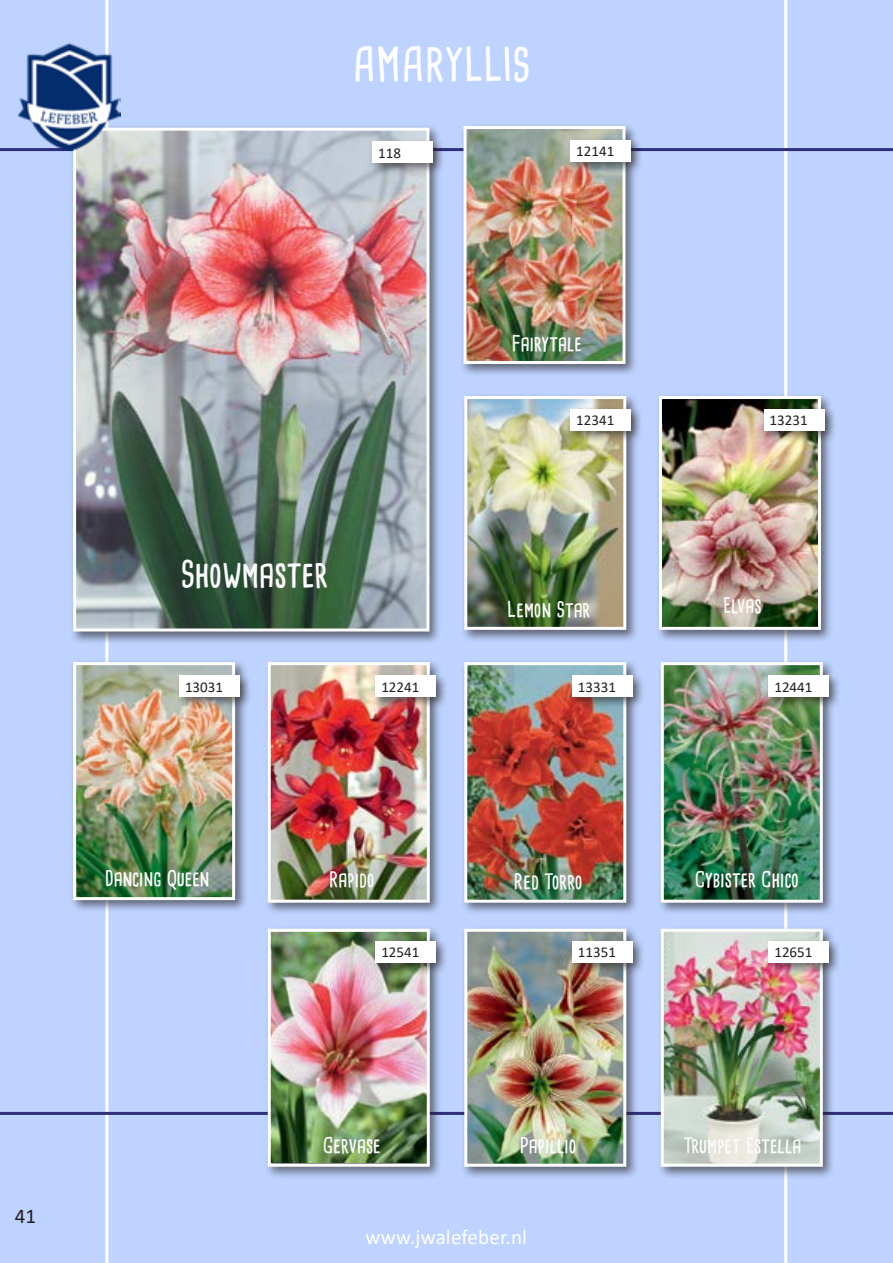
<style>
.page{position:relative;width:893px;height:1263px;background:#bed3ff}
.page>*{position:absolute;margin:0;border:0;box-sizing:border-box;transform-origin:0 0}
.t1{font:700 45px "Cardenio Modern";color:#fff}
.t2{font:700 36px "Cardenio Modern";color:#fbfbfb}
.t3{font:700 21px "Cardenio Modern";color:#fbfbfb}
.t4{font:21px "Calibri";letter-spacing:.01em;color:#fff}
.t5{font:21px "Calibri";color:#231f20}
.t6{font:15px "Calibri";color:#231f20}
</style>
<div class="page">
<hr style="left:105px;top:0;width:3px;height:1263px;background:#fff">
<hr style="left:784px;top:0;width:3px;height:1263px;background:#fff">
<hr style="left:0;top:148px;width:893px;height:3px;background:#2f2e79">
<hr style="left:0;top:1112px;width:893px;height:3px;background:#2f2e79">
<div style="left:69px;top:124px;width:373px;height:520px;background:#231f20;opacity:.6"></div>
<img style="left:77px;top:132px;width:348px;height:495px">
<div style="left:73px;top:128px;width:356px;height:503px;border:3px solid #fff"></div>
<div style="left:460px;top:392px;width:178px;height:250px;background:#231f20;opacity:.6"></div>
<img style="left:468px;top:400px;width:154px;height:226px">
<div style="left:464px;top:396px;width:162px;height:234px;border:3px solid #fff"></div>
<div style="left:655px;top:392px;width:178px;height:250px;background:#231f20;opacity:.6"></div>
<img style="left:663px;top:400px;width:154px;height:226px">
<div style="left:659px;top:396px;width:162px;height:234px;border:3px solid #fff"></div>
<div style="left:459px;top:122px;width:179px;height:254px;background:#231f20;opacity:.6"></div>
<img style="left:467px;top:130px;width:154px;height:230px">
<div style="left:463px;top:126px;width:162px;height:238px;border:3px solid #fff"></div>
<div style="left:69px;top:658px;width:178px;height:254px;background:#231f20;opacity:.6"></div>
<img style="left:77px;top:666px;width:154px;height:230px">
<div style="left:73px;top:662px;width:162px;height:238px;border:3px solid #fff"></div>
<div style="left:264px;top:658px;width:178px;height:257px;background:#231f20;opacity:.6"></div>
<img style="left:272px;top:666px;width:154px;height:233px">
<div style="left:268px;top:662px;width:162px;height:241px;border:3px solid #fff"></div>
<div style="left:460px;top:658px;width:178px;height:257px;background:#231f20;opacity:.6"></div>
<img style="left:468px;top:666px;width:154px;height:233px">
<div style="left:464px;top:662px;width:162px;height:241px;border:3px solid #fff"></div>
<div style="left:657px;top:658px;width:178px;height:257px;background:#231f20;opacity:.6"></div>
<img style="left:665px;top:666px;width:154px;height:233px">
<div style="left:661px;top:662px;width:162px;height:241px;border:3px solid #fff"></div>
<div style="left:264px;top:925px;width:178px;height:254px;background:#231f20;opacity:.6"></div>
<img style="left:272px;top:933px;width:154px;height:230px">
<div style="left:268px;top:929px;width:162px;height:238px;border:3px solid #fff"></div>
<div style="left:460px;top:925px;width:178px;height:254px;background:#231f20;opacity:.6"></div>
<img style="left:468px;top:933px;width:154px;height:230px">
<div style="left:464px;top:929px;width:162px;height:238px;border:3px solid #fff"></div>
<div style="left:657px;top:925px;width:178px;height:254px;background:#231f20;opacity:.6"></div>
<img style="left:665px;top:933px;width:154px;height:230px">
<div style="left:661px;top:929px;width:162px;height:238px;border:3px solid #fff"></div>
<div style="left:371px;top:672px;width:78px;height:37px;background:#231f20;opacity:.6"></div>
<div style="left:375px;top:676px;width:61px;height:21px;background:#fff"></div>
<div style="left:568px;top:672px;width:77px;height:37px;background:#231f20;opacity:.6"></div>
<div style="left:572px;top:676px;width:61px;height:21px;background:#fff"></div>
<div style="left:764px;top:672px;width:78px;height:37px;background:#231f20;opacity:.6"></div>
<div style="left:768px;top:676px;width:61px;height:21px;background:#fff"></div>
<div style="left:566px;top:405px;width:77px;height:38px;background:#231f20;opacity:.6"></div>
<div style="left:570px;top:409px;width:61px;height:21px;background:#fff"></div>
<div style="left:371px;top:937px;width:78px;height:38px;background:#231f20;opacity:.6"></div>
<div style="left:375px;top:941px;width:61px;height:21px;background:#fff"></div>
<div style="left:568px;top:937px;width:77px;height:38px;background:#231f20;opacity:.6"></div>
<div style="left:572px;top:941px;width:61px;height:21px;background:#fff"></div>
<div style="left:764px;top:937px;width:78px;height:38px;background:#231f20;opacity:.6"></div>
<div style="left:768px;top:941px;width:61px;height:21px;background:#fff"></div>
<div style="left:566px;top:136px;width:77px;height:38px;background:#231f20;opacity:.6"></div>
<div style="left:570px;top:140px;width:61px;height:21px;background:#fff"></div>
<div style="left:175px;top:672px;width:77px;height:37px;background:#231f20;opacity:.6"></div>
<div style="left:179px;top:676px;width:61px;height:21px;background:#fff"></div>
<div style="left:760px;top:405px;width:77px;height:38px;background:#231f20;opacity:.6"></div>
<div style="left:764px;top:409px;width:60px;height:21px;background:#fff"></div>
<div style="left:368px;top:138px;width:77px;height:38px;background:#231f20;opacity:.6"></div>
<div style="left:372px;top:142px;width:61px;height:21px;background:#fff"></div>
<img style="left:18px;top:41px;width:102px;height:110px">
<h1 class="t1" style="left:353px;top:34px;width:179px">AMARYLLIS</h1>
<p class="t6" style="left:378px;top:142px;width:24px">118</p>
<p class="t6" style="left:576px;top:141px;width:40px">12141</p>
<h2 class="t2" style="left:181px;top:549px;width:149px">Showmaster</h2>
<p class="t6" style="left:185px;top:676px;width:40px">13031</p>
<p class="t3" style="left:512px;top:329px;width:72px">Fairytale</p>
<p class="t6" style="left:576px;top:410px;width:40px">12341</p>
<p class="t3" style="left:507px;top:594px;width:85px">Lemon Star</p>
<p class="t6" style="left:770px;top:409px;width:40px">13231</p>
<p class="t3" style="left:723px;top:591px;width:40px">Elvas</p>
<p class="t6" style="left:381px;top:676px;width:40px">12241</p>
<p class="t6" style="left:578px;top:676px;width:40px">13331</p>
<p class="t6" style="left:774px;top:676px;width:40px">12441</p>
<p class="t3" style="left:105px;top:864px;width:106px">Dancing Queen</p>
<p class="t3" style="left:329px;top:865px;width:47px">Rapido</p>
<p class="t3" style="left:514px;top:867px;width:70px">Red Torro</p>
<p class="t3" style="left:695px;top:865px;width:105px">Cybister Chico</p>
<p class="t6" style="left:381px;top:941px;width:40px">12541</p>
<p class="t6" style="left:578px;top:941px;width:40px">11351</p>
<p class="t6" style="left:774px;top:941px;width:40px">12651</p>
<p class="t5" style="left:15px;top:1201px;width:23px">41</p>
<p class="t3" style="left:323px;top:1131px;width:60px">Gervase</p>
<p class="t3" style="left:520px;top:1131px;width:58px">Papillio</p>
<p class="t3" style="left:683px;top:1131px;width:119px">Trumpet Estella</p>
<p class="t4" style="left:365px;top:1222px;width:163px">www.jwalefeber.nl</p>
</div>
